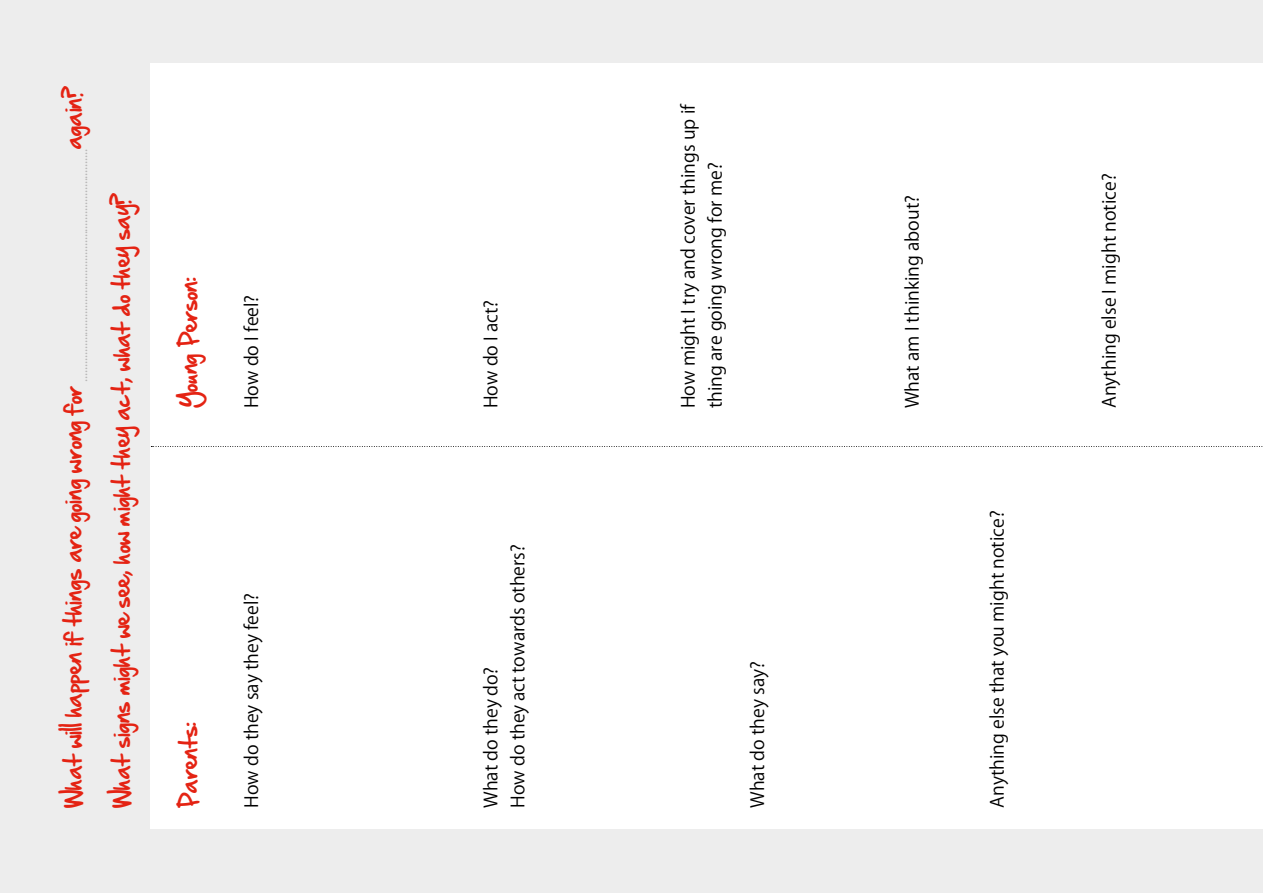
<style>
.page{position:relative;width:1263px;height:893px;background:#ededed}
.page>*{position:absolute;margin:0;border:0;box-sizing:border-box;transform-origin:0 0}
.t1{font:21px "Hand Of Sean";color:#e42313}
.t2{font:18px/27px "Koz Go Pro";color:#000}
.t3{font:13.5px "Koz Go Pro";color:#b7b6b6}
</style>
<div class="page">
<div style="left:151px;top:64px;width:1112px;height:765px;background:#fff"></div>
<svg style="left:151px;top:446px;width:1112px;height:1px"></svg>
<p class="t3" style="left:73px;top:808px;width:723px;rotate:-90deg"><sup>What</sup> <sup>will</sup> <sup>happen</sup> <sup>if</sup> <sup>things</sup> <sup>are</sup> <sup>going</sup> <sup>wrong</sup> <sup>for</sup> ...............................................................................<sup>again?</sup></p>
<p class="t1" style="left:102px;top:808px;width:616px;rotate:-90deg">What signs might we see, how might they act, what do they say?</p>
<p class="t1" style="left:170px;top:408px;width:132px;rotate:-90deg">Young Person:</p>
<p class="t2" style="left:238px;top:408px;width:115px;rotate:-90deg">How do I feel?</p>
<p class="t2" style="left:478px;top:408px;width:110px;rotate:-90deg">How do I act?</p>
<p class="t1" style="left:170px;top:808px;width:87px;rotate:-90deg">Parents:</p>
<p class="t2" style="left:238px;top:808px;width:217px;rotate:-90deg">How do they say they feel?</p>
<p class="t2" style="left:478px;top:808px;width:265px;rotate:-90deg">What do they do?<br>How do they act towards others?</p>
<p class="t2" style="left:675px;top:408px;width:306px;rotate:-90deg">How might I try and cover things up if thing are going wrong for me?</p>
<p class="t2" style="left:745px;top:808px;width:148px;rotate:-90deg">What do they say?</p>
<p class="t2" style="left:899px;top:408px;width:214px;rotate:-90deg">What am I thinking about?</p>
<p class="t2" style="left:984px;top:808px;width:299px;rotate:-90deg">Anything else that you might notice?</p>
<p class="t2" style="left:1096px;top:408px;width:236px;rotate:-90deg">Anything else I might notice?</p>
</div>
